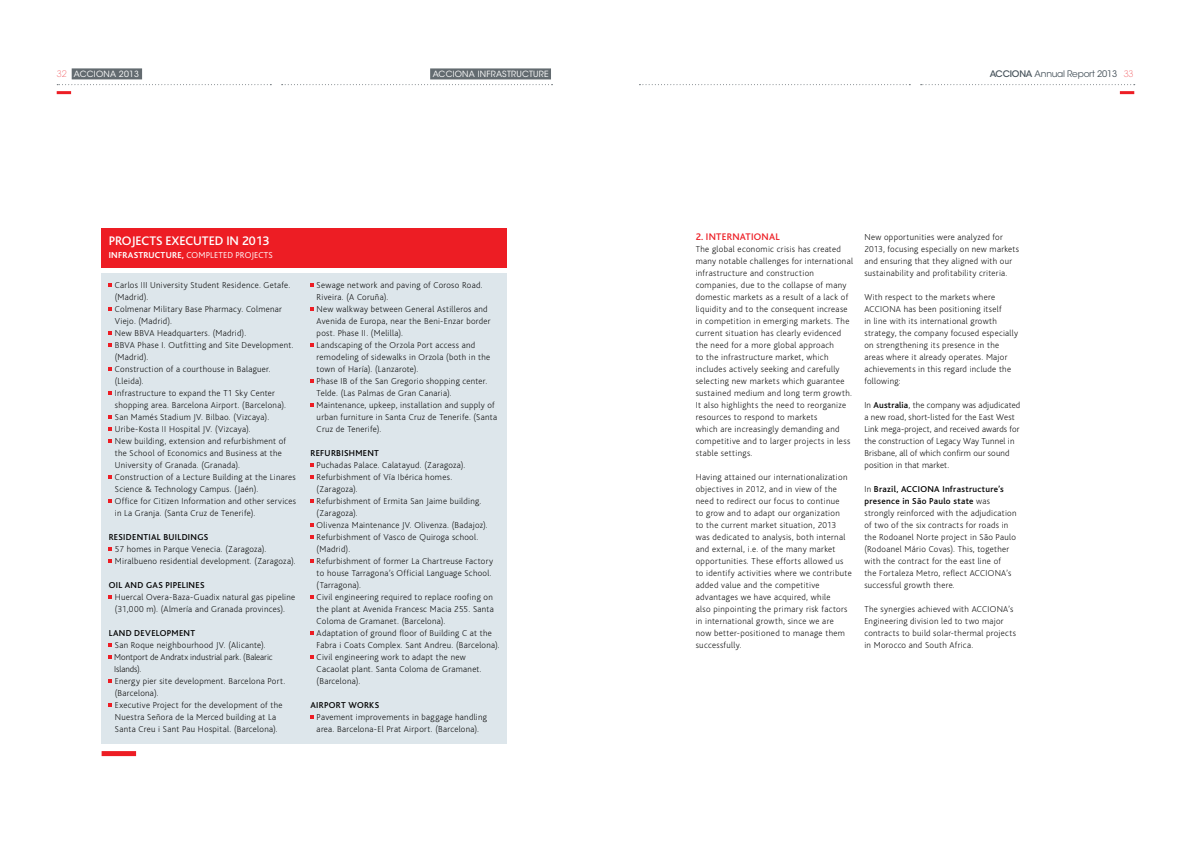
<style>
.page{position:relative;width:1191px;height:842px;background:#fff}
.page>*{position:absolute;margin:0;border:0;box-sizing:border-box;transform-origin:0 0}
.t1{font:500 13px "Bliss";letter-spacing:-.005em;color:#fff}
.t2{font:500 10px "Bliss";letter-spacing:.025em;color:#ed1d24}
.t3{font:200 9px/12px "Bliss";letter-spacing:.035em;color:#000}
.t4{font:200 9px/12px "Bliss";letter-spacing:.015em;color:#000}
.t5{font:500 9px "Bliss";letter-spacing:.035em;color:#000}
.t6{font:9px "ITC Avant Garde Std";letter-spacing:-.025em;color:#47535b}
.t7{font:300 9px "Bliss";color:#fff}
.t8{font:700 9px "Bliss";color:#fff}
.t9{font:8.5px "ITC Avant Garde Std";letter-spacing:.025em;color:#fff}
.s1{font-weight:200;font-size:9px;color:#ed1d24}
.s2{font-weight:500}
.s3{font-weight:200;color:#ed1d24}
.s4{font-weight:700}
</style>
<div class="page">
<svg style="left:282px;top:84px;width:270px;height:1px"></svg>
<svg style="left:639px;top:84px;width:271px;height:1px"></svg>
<svg style="left:57px;top:84px;width:214px;height:1px"></svg>
<svg style="left:920px;top:84px;width:214px;height:1px"></svg>
<hr style="left:57px;top:91px;width:14px;height:3px;background:#ed1d24">
<hr style="left:1119px;top:91px;width:15px;height:3px;background:#ed1d24">
<div style="left:430px;top:68px;width:121px;height:11px;background:#636b70"></div>
<div style="left:72px;top:68px;width:70px;height:11px;background:#636b70"></div>
<div style="left:102px;top:228px;width:405px;height:40px;background:#ed1d24"></div>
<div style="left:102px;top:273px;width:405px;height:471px;background:#dde6eb"></div>
<svg style="left:109px;top:283px;width:3px;height:4px"></svg>
<svg style="left:109px;top:307px;width:3px;height:4px"></svg>
<svg style="left:109px;top:331px;width:3px;height:4px"></svg>
<svg style="left:109px;top:343px;width:3px;height:4px"></svg>
<svg style="left:109px;top:367px;width:3px;height:4px"></svg>
<svg style="left:109px;top:391px;width:3px;height:4px"></svg>
<svg style="left:109px;top:415px;width:3px;height:4px"></svg>
<svg style="left:109px;top:427px;width:3px;height:4px"></svg>
<svg style="left:109px;top:439px;width:3px;height:4px"></svg>
<svg style="left:109px;top:475px;width:3px;height:4px"></svg>
<svg style="left:109px;top:499px;width:3px;height:4px"></svg>
<svg style="left:109px;top:547px;width:3px;height:4px"></svg>
<svg style="left:109px;top:559px;width:3px;height:4px"></svg>
<svg style="left:109px;top:595px;width:3px;height:4px"></svg>
<svg style="left:109px;top:643px;width:3px;height:4px"></svg>
<svg style="left:109px;top:655px;width:3px;height:4px"></svg>
<svg style="left:109px;top:679px;width:3px;height:4px"></svg>
<svg style="left:109px;top:703px;width:3px;height:4px"></svg>
<svg style="left:310px;top:283px;width:4px;height:4px"></svg>
<svg style="left:310px;top:307px;width:4px;height:4px"></svg>
<svg style="left:310px;top:343px;width:4px;height:4px"></svg>
<svg style="left:310px;top:379px;width:4px;height:4px"></svg>
<svg style="left:310px;top:403px;width:4px;height:4px"></svg>
<svg style="left:310px;top:463px;width:4px;height:4px"></svg>
<svg style="left:310px;top:475px;width:4px;height:4px"></svg>
<svg style="left:310px;top:499px;width:4px;height:4px"></svg>
<svg style="left:310px;top:523px;width:4px;height:4px"></svg>
<svg style="left:310px;top:535px;width:4px;height:4px"></svg>
<svg style="left:310px;top:559px;width:4px;height:4px"></svg>
<svg style="left:310px;top:595px;width:4px;height:4px"></svg>
<svg style="left:310px;top:631px;width:4px;height:4px"></svg>
<svg style="left:310px;top:655px;width:4px;height:4px"></svg>
<svg style="left:310px;top:715px;width:4px;height:4px"></svg>
<div style="left:102px;top:751px;width:34px;height:5px;background:#ed1d24"></div>
<p class="t9" style="left:57px;top:69px;width:44px"><span class="s1">32</span> ACCIONA</p>
<p class="t9" style="left:119px;top:69px;width:22px">2013</p>
<p class="t9" style="left:433px;top:69px;width:117px">ACCIONA IN FRASTRUCTURE</p>
<p class="t6" style="left:989px;top:68px;width:145px"><span class="s2">ACCIONA</span> ANNUAL REPORT 2013 <span class="s3">33</span></p>
<h1 class="t1" style="left:109px;top:234px;width:21px">PROJEC</h1>
<h1 class="t1" style="left:149px;top:234px;width:122px">TS EXECUTED IN 2013</h1>
<p class="t8" style="left:109px;top:250px;width:7px">INFRASTRUCTURE</p>
<p class="t7" style="left:182px;top:250px;width:11px"><span class="s4">,</span> COMPLETED</p>
<p class="t7" style="left:235px;top:250px;width:6px">PROJECTS</p>
<p class="t3" style="left:115px;top:279px;width:183px">Carlos III University Student Residence. Getafe. (Madrid).<br>Colmenar Military Base Pharmacy. Colmenar Viejo. (Madrid).<br>New BBVA Headquarters. (Madrid).<br>BBVA Phase I. Outfitting and Site Development. (Madrid).<br>Construction of a courthouse in Balaguer. (Lleida).<br>Infrastructure to expand the T1 Sky Center shopping area. Barcelona Airport. (Barcelona).<br>San Mamés Stadium JV. Bilbao. (Vizcaya).<br>Uribe-Kosta II Hospital JV. (Vizcaya).<br>New building, extension and refurbishment of the School of Economics and Business at the University of Granada. (Granada).<br>Construction of a Lecture Building at the Linares Science &amp; Technology Campus. (Jaén).<br>Office for Citizen Information and other services in La Granja. (Santa Cruz de Tenerife).</p>
<p class="t5" style="left:109px;top:532px;width:101px">RESIDENTIAL BUILDINGS</p>
<p class="t3" style="left:115px;top:543px;width:182px">57 homes in Parque Venecia. (Zaragoza).<br>Miralbueno residential development. (Zaragoza).</p>
<p class="t5" style="left:109px;top:580px;width:44px">OIL AND GAS</p>
<p class="t5" style="left:165px;top:580px;width:36px">PIPELINES</p>
<p class="t3" style="left:115px;top:591px;width:182px">Huercal Overa-Baza-Guadix natural gas pipeline (31,000 m). (Almería and Granada provinces).</p>
<p class="t5" style="left:109px;top:628px;width:88px">LAND DEVELOPMENT</p>
<p class="t3" style="left:114px;top:639px;width:172px">San Roque neighbourhood JV. (Alicante).<br>Montport de Andratx industrial park. (Balearic Islands).<br>Energy pier site development. Barcelona Port. (Barcelona).<br>Executive Project for the development of the Nuestra Señora de la Merced building at La Santa Creu i Sant Pau Hospital. (Barcelona).</p>
<p class="t3" style="left:317px;top:279px;width:182px">Sewage network and paving of Coroso Road.<br>Riveira. (A Coruña).<br>New walkway between General Astilleros and Avenida de Europa, near the Beni-Enzar border post. Phase II. (Melilla).<br>Landscaping of the Orzola Port access and remodeling of sidewalks in Orzola (both in the town of Haría). (Lanzarote).<br>Phase IB of the San Gregorio shopping center.<br>Telde. (Las Palmas de Gran Canaria).<br>Maintenance, upkeep, installation and supply of urban furniture in Santa Cruz de Tenerife. (Santa Cruz de Tenerife).</p>
<p class="t5" style="left:310px;top:448px;width:70px">REFURBISH MENT</p>
<p class="t3" style="left:317px;top:459px;width:185px">Puchadas Palace. Calatayud. (Zaragoza).<br>Refurbishment of Vía Ibérica homes.<br>(Zaragoza).<br>Refurbishment of Ermita San Jaime building. (Zaragoza).<br>Olivenza Maintenance JV. Olivenza. (Badajoz).<br>Refurbishment of Vasco de Quiroga school. (Madrid).<br>Refurbishment of former La Chartreuse Factory to house Tarragona’s Official Language School. (Tarragona).<br>Civil engineering required to replace roofing on the plant at Avenida Francesc Macia 255. Santa Coloma de Gramanet. (Barcelona).<br>Adaptation of ground floor of Building C at the Fabra i Coats Complex. Sant Andreu. (Barcelona).<br>Civil engineering work to adapt the new Cacaolat plant. Santa Coloma de Gramanet. (Barcelona).</p>
<p class="t5" style="left:310px;top:700px;width:69px">AIRPO RT WO RKS</p>
<p class="t3" style="left:317px;top:711px;width:172px">Pavement improvements in baggage handling area. Barcelona-El Prat Airport. (Barcelona).</p>
<p class="t2" style="left:695px;top:232px;width:86px">2. INTERNATIONAL</p>
<p class="t3" style="left:695px;top:243px;width:159px">The global economic crisis has created many notable challenges for international infrastructure and construction companies, due to the collapse of many domestic markets as a result of a lack of liquidity and to the consequent increase in competition in emerging markets. The current situation has clearly evidenced the need for a more global approach<br>to the infrastructure market, which includes actively seeking and carefully selecting new markets which guarantee sustained medium and long term growth.<br>It also highlights the need to reorganize resources to respond to markets<br>which are increasingly demanding and competitive and to larger projects in less stable settings.</p>
<p class="t3" style="left:695px;top:471px;width:158px">Having attained our internationalization objectives in 2012, and in view of the need to redirect our focus to continue<br>to grow and to adapt our organization<br>to the current market situation, 2013 was dedicated to analysis, both internal and external, i.e. of the many market opportunities. These efforts allowed us to identify activities where we contribute added value and the competitive advantages we have acquired, while<br>also pinpointing the primary risk factors in international growth, since we are<br>now better-positioned to manage them successfully.</p>
<p class="t3" style="left:864px;top:231px;width:156px">New opportunities were analyzed for 2013, focusing especially on new markets and ensuring that they aligned with our sustainability and profitability criteria.</p>
<p class="t3" style="left:864px;top:291px;width:155px">With respect to the markets where ACCIONA has been positioning itself<br>in line with its international growth strategy, the company focused especially on strengthening its presence in the areas where it already operates. Major achievements in this regard include the following:</p>
<p class="t4" style="left:864px;top:399px;width:157px">In <span class="s2">AUSTRALIA</span>, the company was adjudicated a new road, short-listed for the East West Link mega-project, and received awards for the construction of Legacy Way Tunnel in Brisbane, all of which confirm our sound position in that market.</p>
<p class="t3" style="left:864px;top:483px;width:154px">In <span class="s2">BRAZIL, ACCIONA INFRASTRUCTURE’S PRESENCE IN SÃO PAULO STATE</span> was strongly reinforced with the adjudication of two of the six contracts for roads in the Rodoanel Norte project in São Paulo (Rodoanel Mário Covas). This, together with the contract for the east line of<br>the Fortaleza Metro, reflect ACCIONA’s successful growth there.</p>
<p class="t3" style="left:864px;top:603px;width:153px">The synergies achieved with ACCIONA’s Engineering division led to two major contracts to build solar-thermal projects in Morocco and South Africa.</p>
</div>
